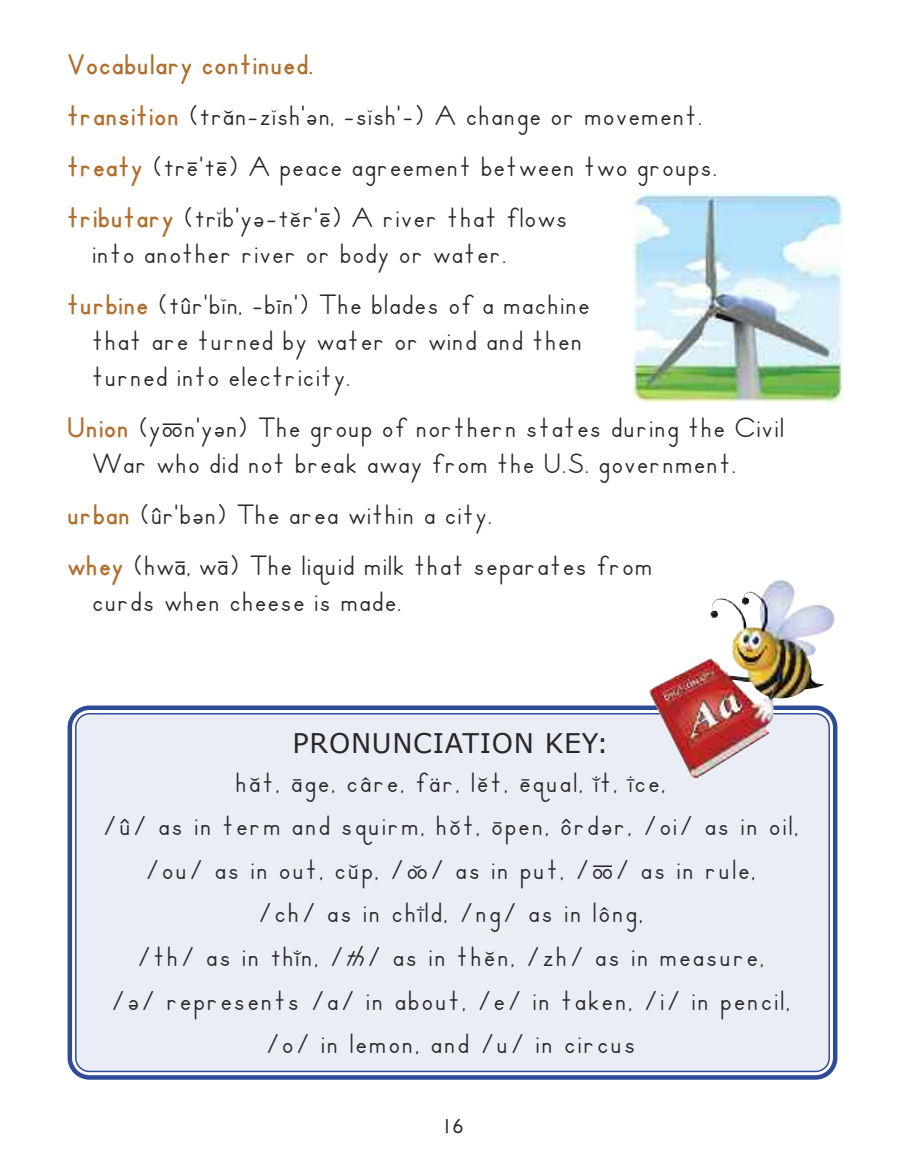
<style>
.page{position:relative;width:905px;height:1175px;background:#fff}
.page>*{position:absolute;margin:0;border:0;box-sizing:border-box;transform-origin:0 0}
.t1{font:30px/51px "ZB Manuscript";letter-spacing:.025em;color:#272627}
.t2{font:30px/43.5px "ZB Manuscript";letter-spacing:.05em;color:#272627;text-align:center}
.t3{font:27px "Verdana";letter-spacing:.025em;color:#272627}
.t4{font:700 21px "ZB Manuscript";color:#272627}
.s1{font-weight:700;color:#b06f2e}
.s2{font-family:"Phonetics Phont"}
.s3{font-family:"ZB Manuscript Phonics Short"}
.s4{font-family:"ZB Manuscript Phonics Long"}
</style>
<div class="page">
<img style="left:634px;top:194px;width:209px;height:207px">
<svg style="left:67px;top:703px;width:771px;height:377px"></svg>
<div style="left:74px;top:712px;width:756px;height:360px;background:#eaedf5"></div>
<img style="left:649px;top:658px;width:99px;height:33px">
<p class="t1" style="left:67px;top:43px;width:651px"><span class="s1">Vocabulary continued.<br>transition</span> (<span class="s2">tr‚n-z›sh'Æn, -s›sh'-</span>) A change or movement. <span class="s1">treaty</span> (<span class="s2">trŒ'tŒ</span>) A peace agreement between two groups. <span class="s1">tributary</span> (<span class="s2">tr›b'yÆ-t‹r'Œ</span>) A river that flows</p>
<p class="t1" style="left:68px;top:232px;width:524px;text-indent:25px">into another river or body or water. <span class="s1">turbine</span> (<span class="s2">t</span>û<span class="s2">r'b›n, -bœn'</span>) The blades of a machine</p>
<p class="t1" style="left:92px;top:327px;width:492px;line-height:36px">that are turned by water or wind and then turned into electricity.</p>
<p class="t1" style="left:92px;top:414px;width:693px;line-height:36px;text-indent:-25px"><span class="s1">Union</span> (<span class="s2">y¬n'yÆn</span>) The group of northern states during the Civil<br>War who did not break away from the U.S. government.</p>
<p class="t1" style="left:68px;top:493px;width:586px"><span class="s1">urban</span> (û<span class="s2">r'bÆn</span>) The area within a city.<br><span class="s1">whey</span> (hw<span class="s2">ƒ</span>, w<span class="s2">ƒ</span>) The liquid milk that separates from</p>
<p class="t1" style="left:92px;top:580px;width:311px">curds when cheese is made.</p>
<p class="t3" style="left:292px;top:725px;width:317px">PRONUNCIATION KEY:</p>
<p class="t2" style="left:102px;top:765px;width:698px">h<span class="s3">a</span>t, <span class="s4">a</span>ge, c<span class="s2">„</span>re, fär, l<span class="s3">e</span>t, <span class="s4">e</span>qual, <span class="s3">i</span>t, <span class="s4">i</span>ce,<br>/û/ as in term and squirm, h<span class="s3">o</span>t, <span class="s4">o</span>pen, ôrd<span class="s2">Æ</span>r, /oi/ as in oil, /ou/ as in out, c<span class="s3">u</span>p, /<span class="s2">ª</span>/ as in put, /<span class="s2">¬</span>/ as in rule,<br>/ch/ as in ch<span class="s4">i</span>ld, /ng/ as in l<span class="s2">¨</span>ng,<br>/th/ as in <span class="s2">th</span><span class="s3">i</span>n, /<span class="s2">º</span>/ as in th<span class="s3">e</span>n, /zh/ as in measure,<br>/<span class="s2">Æ</span>/ represents /a/ in about, /e/ in taken, /i/ in pencil, /o/ in lemon, and /u/ in circus</p>
<p class="t4" style="left:441px;top:1118px;width:23px">16</p>
</div>
